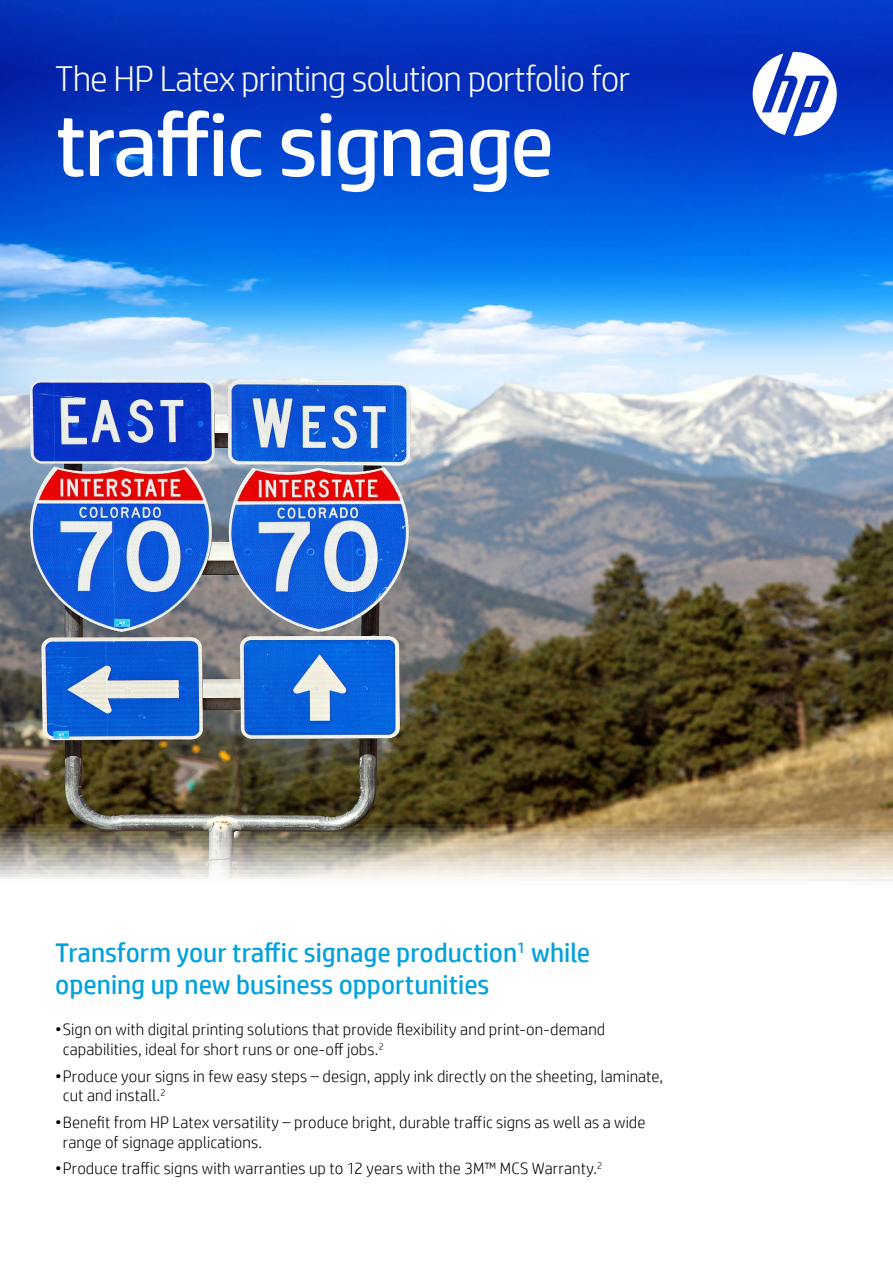
<style>
.page{position:relative;width:893px;height:1263px;background:#fff}
.page>*{position:absolute;margin:0;border:0;box-sizing:border-box;transform-origin:0 0}
.t1{font:90px "HP Simplified";letter-spacing:-.025em;color:#fff}
.t2{font:300 36px "HP Simplified";letter-spacing:-.025em;color:#fff}
.t3{font:27px/32.4px "HP Simplified";color:#00a1dd}
.t4{font:300 16.5px/19.8px "HP Simplified";letter-spacing:.005em;color:#000}
</style>
<div class="page">
<img style="left:0;top:0;width:893px;height:878px">
<svg style="left:753px;top:52px;width:84px;height:84px"></svg>
<h2 class="t2" style="left:55px;top:55px;width:577px">The HP Latex printing solution portfolio for</h2>
<h1 class="t1" style="left:55px;top:86px;width:501px">traffic signage</h1>
<h3 class="t3" style="left:55px;top:936px;width:536px">Transform your traffic signage production<sup>1</sup> while opening up new business opportunities</h3>
<p class="t4" style="left:63px;top:1019px;width:544px;text-indent:-8px">•Sign on with digital printing solutions that provide flexibility and print-on-demand capabilities, ideal for short runs or one-off jobs.<sup>2</sup></p>
<p class="t4" style="left:63px;top:1065px;width:602px;text-indent:-8px">•Produce your signs in few easy steps – design, apply ink directly on the sheeting, laminate, cut and install.<sup>2</sup></p>
<p class="t4" style="left:63px;top:1112px;width:584px;text-indent:-8px">•Benefit from HP Latex versatility – produce bright, durable traffic signs as well as a wide range of signage applications.</p>
<p class="t4" style="left:55px;top:1158px;width:549px">•Produce traffic signs with warranties up to 12 years with the 3M™ MCS Warranty.<sup>2</sup></p>
</div>
